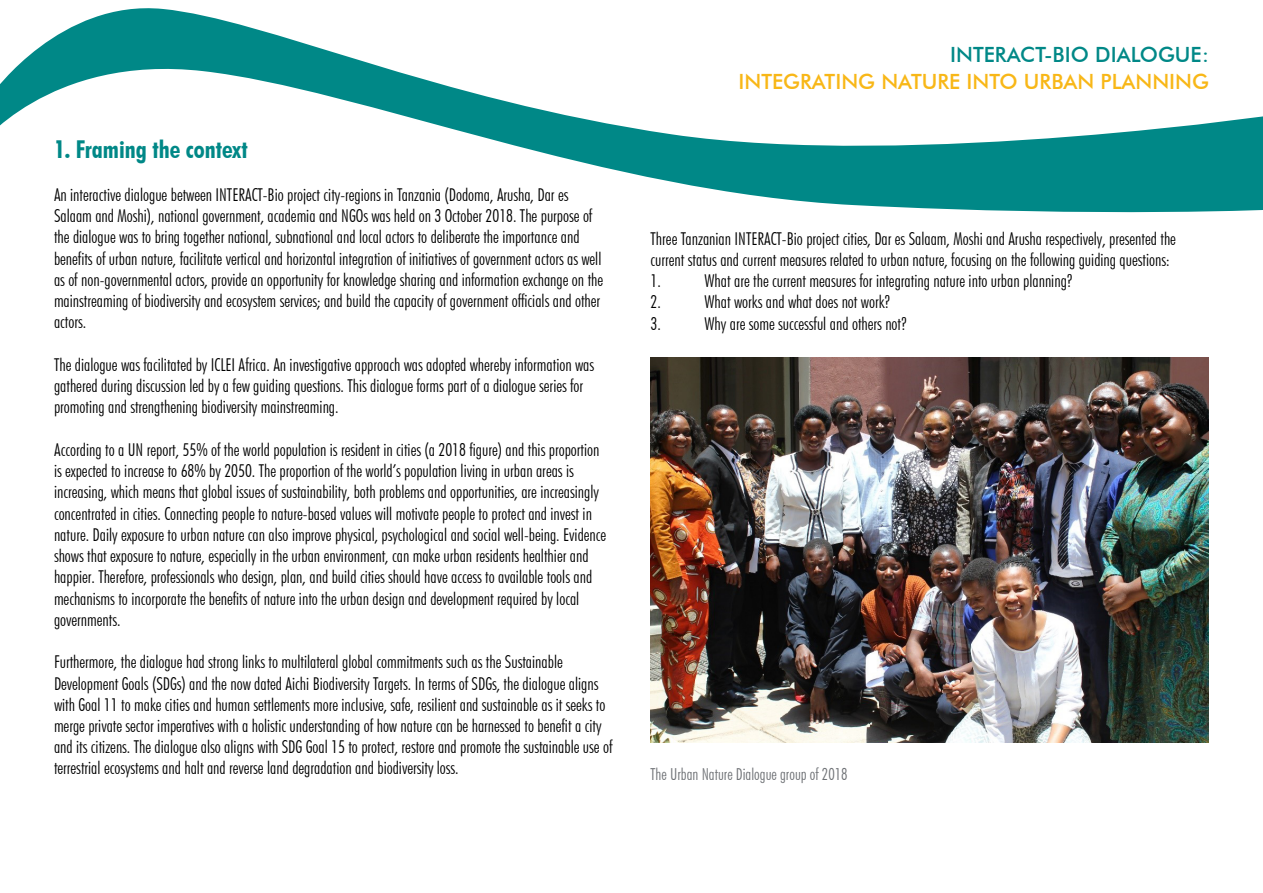
<style>
.page{position:relative;width:1263px;height:893px;background:#fff}
.page>*{position:absolute;margin:0;border:0;box-sizing:border-box;transform-origin:0 0}
.t1{font:700 condensed 24.6px "Futura BT";color:#008887}
.t2{font:500 21px "Futura BT";color:#f8b717}
.t3{font:500 21px "Futura BT";color:#008887}
.t4{font:300 condensed 17.7px/21.3px "Futura BT";color:#000}
.t5{font:300 condensed 16.5px "Futura BT";color:#6e7175}
</style>
<div class="page">
<svg style="left:611px;top:169px;width:652px;height:44px;fill:#008887"></svg>
<svg style="left:0;top:8px;width:1263px;height:161px"></svg>
<img style="left:651px;top:358px;width:558px;height:384px">
<h1 class="t1" style="left:54px;top:135px;width:195px">1. Framing the context</h1>
<p class="t4" style="left:54px;top:184px;width:551px">An interactive dialogue between INTERACT-Bio project city-regions in Tanzania (Dodoma, Arusha, Dar es Salaam and Moshi), national government, academia and NGOs was held on 3 October 2018. The purpose of the dialogue was to bring together national, subnational and local actors to deliberate the importance and benefits of urban nature, facilitate vertical and horizontal integration of initiatives of government actors as well as of non-governmental actors, provide an opportunity for knowledge sharing and information exchange on the mainstreaming of biodiversity and ecosystem services; and build the capacity of government officials and other actors.</p>
<p class="t4" style="left:54px;top:354px;width:542px">The dialogue was facilitated by ICLEI Africa. An investigative approach was adopted whereby information was gathered during discussion led by a few guiding questions. This dialogue forms part of a dialogue series for promoting and strengthening biodiversity mainstreaming.</p>
<p class="t4" style="left:54px;top:439px;width:554px">According to a UN report, 55% of the world population is resident in cities (a 2018 figure) and this proportion is expected to increase to 68% by 2050. The proportion of the world’s population living in urban areas is increasing, which means that global issues of sustainability, both problems and opportunities, are increasingly concentrated in cities. Connecting people to nature-based values will motivate people to protect and invest in nature. Daily exposure to urban nature can also improve physical, psychological and social well-being. Evidence shows that exposure to nature, especially in the urban environment, can make urban residents healthier and happier. Therefore, professionals who design, plan, and build cities should have access to available tools and mechanisms to incorporate the benefits of nature into the urban design and development required by local governments.</p>
<p class="t4" style="left:54px;top:651px;width:560px">Furthermore, the dialogue had strong links to multilateral global commitments such as the Sustainable Development Goals (SDGs) and the now dated Aichi Biodiversity Targets. In terms of SDGs, the dialogue aligns with Goal 11 to make cities and human settlements more inclusive, safe, resilient and sustainable as it seeks to merge private sector imperatives with a holistic understanding of how nature can be harnessed to benefit a city and its citizens. The dialogue also aligns with SDG Goal 15 to protect, restore and promote the sustainable use of terrestrial ecosystems and halt and reverse land degradation and biodiversity loss.</p>
<p class="t3" style="left:950px;top:42px;width:260px">INTERACT-BIO DIALOGUE:</p>
<p class="t2" style="left:738px;top:69px;width:472px">INTEGRATING NATURE INTO URBAN PLANNING</p>
<p class="t4" style="left:651px;top:227px;width:527px">Three Tanzanian INTERACT-Bio project cities, Dar es Salaam, Moshi and Arusha respectively, presented the current status and current measures related to urban nature, focusing on the following guiding questions:<br>1.</p>
<p class="t4" style="left:705px;top:270px;width:369px">What are the current measures for integrating nature into urban planning?</p>
<p class="t4" style="left:651px;top:291px;width:12px">2.</p>
<p class="t4" style="left:705px;top:291px;width:187px">What works and what does not work?</p>
<p class="t4" style="left:651px;top:312px;width:12px">3.</p>
<p class="t4" style="left:705px;top:312px;width:204px">Why are some successful and others not?</p>
<p class="t5" style="left:651px;top:764px;width:199px">The Urban Nature Dialogue group of 2018</p>
</div>
